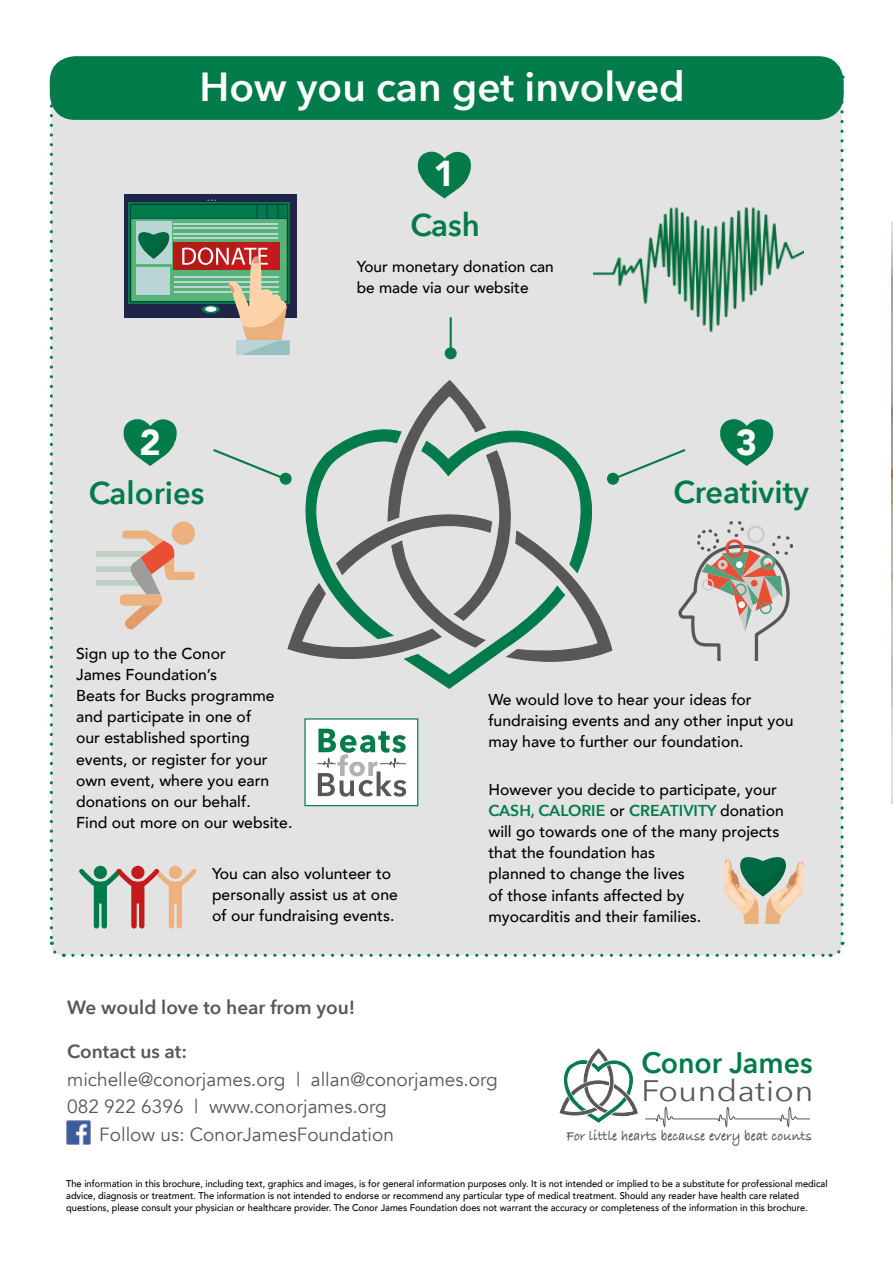
<style>
.page{position:relative;width:893px;height:1263px;background:#fff}
.page>*{position:absolute;margin:0;border:0;box-sizing:border-box;transform-origin:0 0}
.t1{font:600 40.5px "Avenir Next";color:#fff}
.t2{font:900 36px "Avenir";color:#fff}
.t3{font:600 31.5px "Avenir Next";color:#007b49}
.t4{font:600 29.55px "Avenir Next";color:#007b49;scale:.96 1}
.t5{font:29.55px "Avenir Next";letter-spacing:.02em;color:#575756;scale:1.08 1}
.t6{font:19.05px "Avenir";color:#575756}
.t7{font:600 19.05px "Avenir Next";color:#575756}
.t8{font:500 15.75px/21.1px "Avenir";color:#000}
.t9{font:600 15.75px "Avenir Next";color:#007b49}
.t10{font:700 14.7px "Bradley Hand ITCTT";letter-spacing:.01em;color:#575756;scale:.91 1}
.t11{font:500 9.75px/12px "Avenir";color:#000;scale:.95 1}
.s1{font-family:"Avenir";font-weight:500;color:#000}
.s2{font-size:16.5px}
</style>
<div class="page">
<div style="left:51px;top:65px;width:791px;height:890px;background:#e3e3e3;border-radius:12px"></div>
<svg style="left:50px;top:100px;width:14px;height:857px"></svg>
<svg style="left:73px;top:942px;width:772px;height:15px"></svg>
<svg style="left:831px;top:62px;width:13px;height:872px"></svg>
<img style="left:67px;top:1121px;width:24px;height:24px">
<hr style="left:450px;top:317px;width:2px;height:41px;background:#007b49">
<div style="left:445px;top:347px;width:12px;height:12px;background:#007b49;border-radius:50%"></div>
<svg style="left:417px;top:151px;width:54px;height:48px"></svg>
<svg style="left:123px;top:419px;width:54px;height:47px"></svg>
<div style="left:124px;top:195px;width:173px;height:123px;background:#1f2549"></div>
<svg style="left:130px;top:200px;width:160px;height:155px"></svg>
<svg style="left:213px;top:380px;width:577px;height:309px"></svg>
<div style="left:696px;top:529px;width:23px;height:23px;border:3px dashed #575756;border-radius:50%"></div>
<div style="left:718px;top:560px;width:10px;height:10px;border:3px solid #cdcccc;border-radius:50%"></div>
<div style="left:702px;top:578px;width:12px;height:13px;border:2px solid #cdcccc;border-radius:50%"></div>
<div style="left:760px;top:602px;width:12px;height:12px;border:2px solid #51a27e;border-radius:50%"></div>
<div style="left:734px;top:583px;width:13px;height:13px;border:2px solid #51a27e;border-radius:50%"></div>
<div style="left:760px;top:554px;width:16px;height:16px;border:3px solid #51a27e;border-radius:50%"></div>
<div style="left:725px;top:539px;width:19px;height:19px;border:3px solid #e94f35;border-radius:50%"></div>
<div style="left:747px;top:525px;width:18px;height:18px;border:2px solid #cdcccc;border-radius:50%"></div>
<div style="left:751px;top:580px;width:7px;height:7px;background:#e94f35;border-radius:50%"></div>
<div style="left:736px;top:561px;width:7px;height:7px;background:#fff;border-radius:50%"></div>
<div style="left:738px;top:601px;width:7px;height:7px;background:#fff;border-radius:50%"></div>
<div style="left:726px;top:519px;width:18px;height:18px;border:3px dashed #575756;border-radius:50%"></div>
<div style="left:772px;top:534px;width:21px;height:22px;border:3px dashed #575756;border-radius:50%"></div>
<svg style="left:79px;top:867px;width:118px;height:61px"></svg>
<svg style="left:724px;top:857px;width:80px;height:66px"></svg>
<div style="left:50px;top:56px;width:794px;height:64px;background:#007b49;border-radius:25px"></div>
<div style="left:304px;top:718px;width:114px;height:88px;background:#fff;border:1px solid #007b49"></div>
<svg style="left:317px;top:729px;width:89px;height:68px"></svg>
<div style="left:172px;top:521px;width:23px;height:24px;background:#ecb17e;border-radius:50%"></div>
<div style="left:120px;top:594px;width:42px;height:12px;background:#ecb17e;border-radius:5px"></div>
<div style="left:169px;top:572px;width:26px;height:8px;background:#ecb17e;border-radius:3px"></div>
<div style="left:96px;top:551px;width:54px;height:5px;background:#c0d2c3"></div>
<div style="left:96px;top:566px;width:54px;height:5px;background:#c0d2c3"></div>
<div style="left:96px;top:580px;width:54px;height:5px;background:#c0d2c3"></div>
<svg style="left:123px;top:530px;width:52px;height:100px"></svg>
<img style="left:593px;top:207px;width:211px;height:126px">
<svg style="left:560px;top:1049px;width:250px;height:79px"></svg>
<img style="left:892px;top:223px;width:1px;height:581px">
<h1 class="t1" style="left:200px;top:52px;width:487px">How you can get involved</h1>
<h2 class="t2" style="left:434px;top:143px;width:23px">1</h2>
<h3 class="t3" style="left:410px;top:198px;width:71px">Cash</h3>
<p class="t8" style="left:357px;top:255px;width:199px">Your monetary donation can be made via our website</p>
<h2 class="t2" style="left:139px;top:412px;width:23px">2</h2>
<h2 class="t2" style="left:736px;top:412px;width:23px">3</h2>
<h3 class="t3" style="left:89px;top:466px;width:117px">Calories</h3>
<h3 class="t3" style="left:673px;top:465px;width:137px">Creativity</h3>
<p class="t8" style="left:76px;top:642px;width:218px">Sign up to the Conor<br>James Foundation’s<br>Beats for Bucks programme and participate in one of<br>our established sporting events, or register for your own event, where you earn donations on our behalf.<br>Find out more on our website.</p>
<p class="t8" style="left:212px;top:862px;width:187px">You can also volunteer to personally assist us at one of our fundraising events.</p>
<p class="t8" style="left:488px;top:688px;width:307px">We would love to hear your ideas for fundraising events and any other input you may have to further our foundation.</p>
<p class="t8" style="left:488px;top:778px;width:290px">However you decide to participate, your</p>
<p class="t9" style="left:488px;top:797px;width:297px">CASH, CALORIE <span class="s1">or</span> CREATIVITY <span class="s1">donation</span></p>
<p class="t8" style="left:488px;top:820px;width:292px">will go towards one of the many projects that the foundation has<br>planned to change the lives<br>of those infants affected by<br>myocarditis and their families<span class="s2">.</span></p>
<p class="t7" style="left:67px;top:991px;width:290px">We would love to hear from you!</p>
<p class="t7" style="left:67px;top:1035px;width:121px">Contact us at:</p>
<p class="t6" style="left:67px;top:1068px;width:432px">michelle@conorjames.org | allan@conorjames.org</p>
<p class="t6" style="left:67px;top:1095px;width:321px">082 922 6396 | www.conorjames.org</p>
<p class="t6" style="left:99px;top:1123px;width:296px">Follow us: ConorJamesFoundation</p>
<h3 class="t4" style="left:641px;top:1037px;width:180px">Conor James</h3>
<h3 class="t5" style="left:641px;top:1066px;width:161px">Foundation</h3>
<p class="t10" style="left:566px;top:1124px;width:271px">For little hearts because every beat counts</p>
<p class="t11" style="left:66px;top:1177px;width:803px">The information in this brochure, including text, graphics and images, is for general information purposes only. It is not intended or implied to be a substitute for professional medical advice, diagnosis or treatment. The information is not intended to endorse or recommend any particular type of medical treatment. Should any reader have health care related questions, please consult your physician or healthcare provider. The Conor James Foundation does not warrant the accuracy or completeness of the information in this brochure.</p>
</div>
